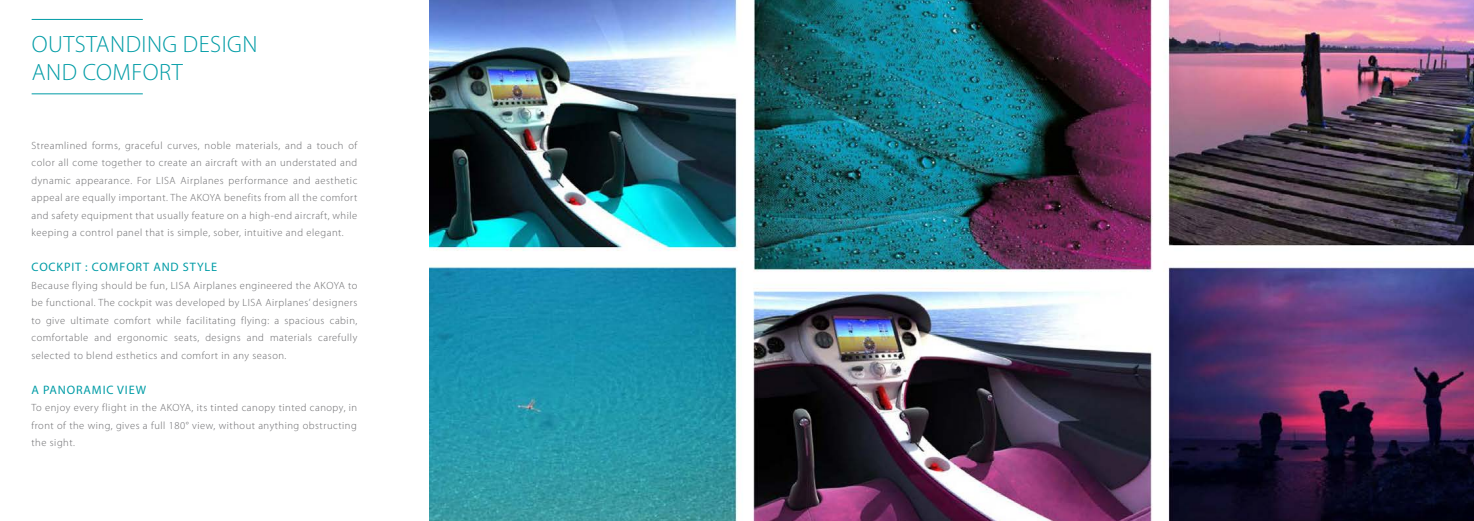
<style>
.page{position:relative;width:1474px;height:521px;background:#fff}
.page>*{position:absolute;margin:0;border:0;box-sizing:border-box;transform-origin:0 0}
.t1{font:300 23.62px/28.3px "Myriad Pro";letter-spacing:.02em;color:#009ca6}
.t2{font:12.25px "Myriad Pro";letter-spacing:.07em;color:#009ca6}
.t3{font:300 10.5px/17.5px "Myriad Pro";letter-spacing:.05em;color:#69696c;text-align:justify}
</style>
<div class="page">
<hr style="left:32px;top:19px;width:111px;height:1px;background:#009ca6">
<hr style="left:32px;top:93px;width:111px;height:1px;background:#009ca6">
<img style="left:429px;top:0;width:1044px;height:521px">
<h1 class="t1" style="left:32px;top:30px;width:227px">OUTSTANDING DESIGN<br>AND COMFORT</h1>
<p class="t3" style="left:32px;top:137px;width:327px">Streamlined forms, graceful curves, noble materials, and a touch of color all come together to create an aircraft with an understated and dynamic appearance. For LISA Airplanes performance and aesthetic appeal are equally important. The AKOYA benefits from all the comfort and safety equipment that usually feature on a high-end aircraft, while keeping a control panel that is simple, sober, intuitive and elegant.</p>
<p class="t2" style="left:32px;top:259px;width:187px">COCKPIT : COMFORT AND STYLE</p>
<p class="t3" style="left:32px;top:277px;width:327px">Because flying should be fun, LISA Airplanes engineered the AKOYA to be functional. The cockpit was developed by LISA Airplanes’ designers to give ultimate comfort while facilitating flying: a spacious cabin, comfortable and ergonomic seats, designs and materials carefully selected to blend esthetics and comfort in any season.</p>
<p class="t2" style="left:32px;top:382px;width:116px">A PANORAMIC VIEW</p>
<p class="t3" style="left:32px;top:399px;width:327px">To enjoy every flight in the AKOYA, its tinted canopy tinted canopy, in front of the wing, gives a full 180° view, without anything obstructing the sight.</p>
</div>
